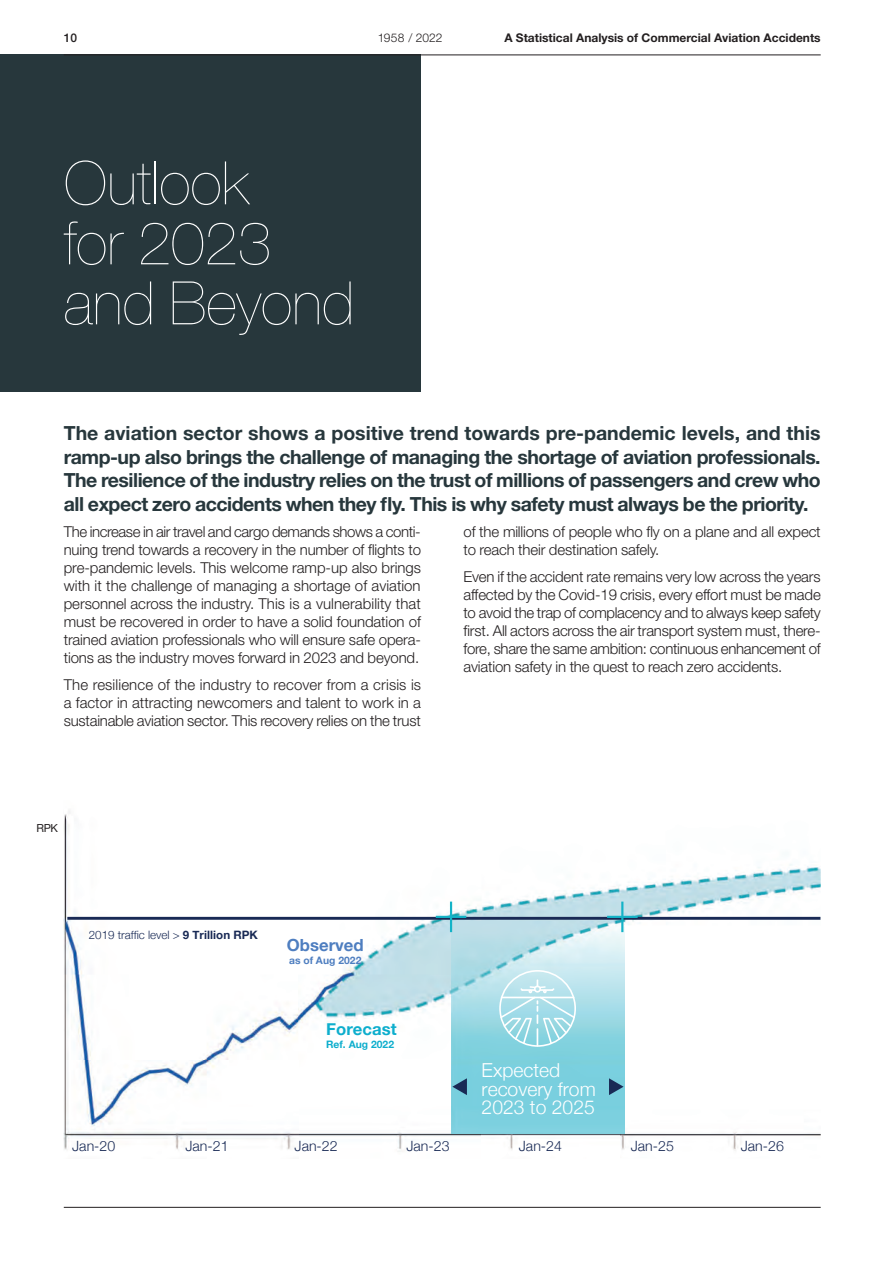
<style>
.page{position:relative;width:893px;height:1263px;background:#fff}
.page>*{position:absolute;margin:0;border:0;box-sizing:border-box;transform-origin:0 0}
.t1{font:200 60px/60px "Helvetica Neue LT Std";color:#fff}
.t2{font:700 19.5px/23.4px "Helvetica Neue LT Std";letter-spacing:-.025em;color:#27373c;text-align:justify}
.t3{font:300 19.35px/18.6px "Helvetica Neue";color:#fff}
.t4{font:700 16.65px "Helvetica Neue";letter-spacing:.005em;color:#0daecd}
.t5{font:700 16.65px "Helvetica Neue";color:#4e7ec0}
.t6{font:300 15px/18px "Helvetica Neue LT Std";letter-spacing:-.01em;color:#231f20;text-align:justify}
.t7{font:300 14.1px "Helvetica Neue";color:#192a55}
.t8{font:700 12px "Helvetica Neue LT Std";color:#231f20}
.t9{font:300 12px "Helvetica Neue LT Std";letter-spacing:.01em;color:#231f20}
.t10{font:500 12px "Helvetica Neue LT Std";color:#231f20}
.t11{font:300 11.55px "Helvetica Neue";letter-spacing:-.005em;color:#192a55}
.t12{font:11.1px "Helvetica Neue LT Std";color:#231f20}
.t13{font:700 10.35px "Helvetica Neue";letter-spacing:.005em;color:#0daecd}
.t14{font:700 10.35px "Helvetica Neue";letter-spacing:.005em;color:#4e7ec0}
.s1{font-weight:700}
</style>
<div class="page">
<div style="left:0;top:55px;width:421px;height:337px;background:#27373c"></div>
<img style="left:64px;top:811px;width:417px;height:341px">
<img style="left:481px;top:864px;width:340px;height:60px">
<img style="left:620px;top:932px;width:201px;height:219px">
<img style="left:481px;top:1134px;width:139px;height:16px">
<img style="left:451px;top:922px;width:173px;height:212px">
<hr style="left:67px;top:917px;width:753px;height:3px;background:#192a55">
<svg style="left:499px;top:970px;width:77px;height:77px;background:#b5e2eb"></svg>
<svg style="left:452px;top:1078px;width:15px;height:17px"></svg>
<svg style="left:609px;top:1078px;width:15px;height:17px"></svg>
<svg style="left:436px;top:901px;width:30px;height:31px"></svg>
<svg style="left:607px;top:901px;width:31px;height:31px"></svg>
<hr style="left:64px;top:55px;width:757px;height:1px;background:#231f20">
<hr style="left:64px;top:1207px;width:757px;height:1px;background:#231f20">
<p class="t10" style="left:64px;top:31px;width:15px">10</p>
<p class="t9" style="left:378px;top:31px;width:66px">1958 / 2022</p>
<p class="t8" style="left:504px;top:31px;width:318px">A Statistical Analysis of Commercial Aviation Accidents</p>
<h1 class="t1" style="left:64px;top:153px;width:292px">Outlook<br>for 2023 and Beyond</h1>
<p class="t2" style="left:64px;top:421px;width:758px">The aviation sector shows a positive trend towards pre-pandemic levels, and this ramp-up also brings the challenge of managing the shortage of aviation professionals.<br>The resilience of the industry relies on the trust of millions of passengers and crew who all expect zero accidents when they fly. This is why safety must always be the priority.</p>
<p class="t6" style="left:64px;top:522px;width:359px">The increase in air travel and cargo demands shows a conti&shy;nuing trend towards a recovery in the number of flights to pre-pandemic levels. This welcome ramp-up also brings with it the challenge of managing a shortage of aviation personnel across the industry. This is a vulnerability that must be recovered in order to have a solid foundation of trained aviation professionals who will ensure safe opera&shy;tions as the industry moves forward in 2023 and beyond.</p>
<p class="t6" style="left:64px;top:675px;width:359px">The resilience of the industry to recover from a crisis is a factor in attracting newcomers and talent to work in a sustainable aviation sector. This recovery relies on the trust</p>
<p class="t6" style="left:463px;top:522px;width:359px">of the millions of people who fly on a plane and all expect to reach their destination safely.</p>
<p class="t6" style="left:463px;top:567px;width:359px">Even if the accident rate remains very low across the years affected by the Covid-19 crisis, every effort must be made to avoid the trap of complacency and to always keep safety first. All actors across the air transport system must, there&shy;fore, share the same ambition: continuous enhancement of aviation safety in the quest to reach zero accidents.</p>
<p class="t12" style="left:37px;top:821px;width:23px">RPK</p>
<p class="t11" style="left:89px;top:925px;width:171px">2019 traffic level &gt; <span class="s1">9 Trillion RPK</span></p>
<p class="t5" style="left:287px;top:932px;width:78px">Observed</p>
<p class="t14" style="left:289px;top:952px;width:74px">as of Aug 2022</p>
<p class="t4" style="left:326px;top:1015px;width:72px">Forecast</p>
<p class="t13" style="left:326px;top:1036px;width:69px">Ref. Aug 2022</p>
<p class="t3" style="left:482px;top:1059px;width:116px">Expected recovery from<br>2023 to 2025</p>
<p class="t7" style="left:72px;top:1134px;width:45px">Jan-20</p>
<p class="t7" style="left:185px;top:1134px;width:45px">Jan-21</p>
<p class="t7" style="left:295px;top:1134px;width:45px">Jan-22</p>
<p class="t7" style="left:406px;top:1134px;width:45px">Jan-23</p>
<p class="t7" style="left:519px;top:1134px;width:45px">Jan-24</p>
<p class="t7" style="left:631px;top:1134px;width:45px">Jan-25</p>
<p class="t7" style="left:741px;top:1134px;width:45px">Jan-26</p>
</div>
